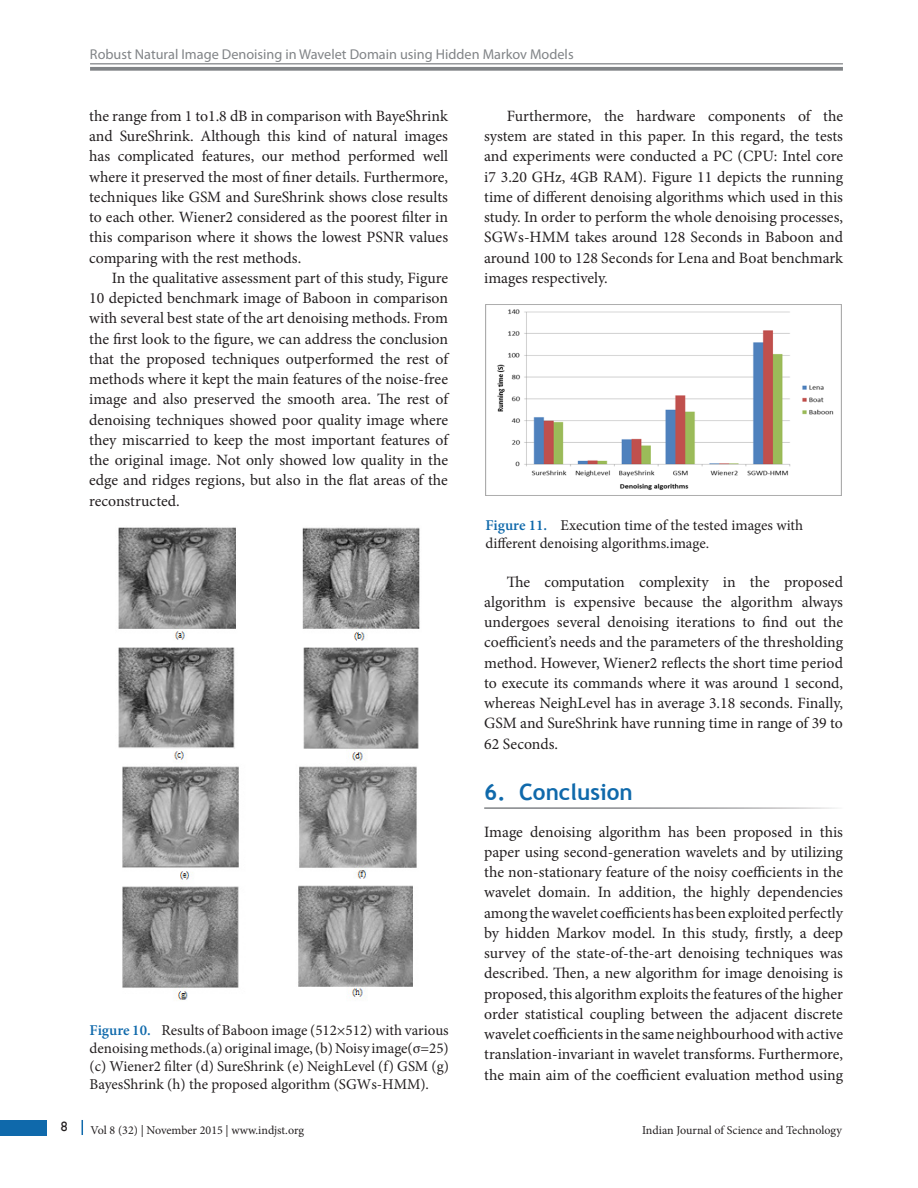
<style>
.page{position:relative;width:918px;height:1188px;background:#fff}
.page>*{position:absolute;margin:0;border:0;box-sizing:border-box;transform-origin:0 0}
.Body_Head{font:700 22.5px "Trebuchet MS";color:#0f69ab}
.Body_Text_Ind_F{font:15.75px/20.2px "Minion Pro";letter-spacing:-.005em;color:#231f20;text-align:justify}
.Body_Text_Ind_L{font:15.75px/20.2px "Minion Pro";color:#231f20;text-align:justify}
.t1{font:15px/18px "Minion Pro";color:#231f20;text-align:justify}
.t2{font:14.25px "Myriad Pro";color:#818487}
.t3{font:13.5px "Gill Sans";color:#231f20}
.t4{font:12px "Minion Pro";color:#231f20}
.s1{font-weight:600;color:#0f69ab}
</style>
<div class="page">
<div style="left:0;top:1120px;width:47px;height:15px;background:#0f69ab"></div>
<svg style="left:82px;top:1120px;width:1px;height:15px"></svg>
<hr style="left:90px;top:63px;width:753px;height:1px;background:#818487">
<svg style="left:90px;top:67px;width:753px;height:4px;background:#8a8d90"></svg>
<img style="left:118px;top:527px;width:302px;height:473px">
<img style="left:485px;top:304px;width:357px;height:192px">
<p class="t2" style="left:90px;top:46px;width:485px">Robust Natural Image Denoising in Wavelet Domain using Hidden Markov Models</p>
<p class="Body_Text_Ind_F" style="left:89px;top:106px;width:360px">the range from 1 to1.8 dB in comparison with BayeShrink and SureShrink. Although this kind of natural images has complicated features, our method performed well where it preserved the most of finer details. Furthermore, techniques like GSM and SureShrink shows close results to each other. Wiener2 considered as the poorest filter in this comparison where it shows the lowest PSNR values comparing with the rest methods.</p>
<p class="Body_Text_Ind_F" style="left:89px;top:268px;width:360px;text-indent:23px">In the qualitative assessment part of this study, Figure 10 depicted benchmark image of Baboon in comparison with several best state of the art denoising methods. From the first look to the figure, we can address the conclusion that the proposed techniques outperformed the rest of methods where it kept the main features of the noise-free image and also preserved the smooth area. The rest of denoising techniques showed poor quality image where they miscarried to keep the most important features of the original image. Not only showed low quality in the edge and ridges regions, but also in the flat areas of the reconstructed.</p>
<p class="t1" style="left:90px;top:1022px;width:361px"><span class="s1">Figure 10.</span> Results of Baboon image (512×512) with various denoising methods.(a) original image, (b) Noisy image(σ=25) (c) Wiener2 filter (d) SureShrink (e) NeighLevel (f) GSM (g)<br>BayesShrink (h) the proposed algorithm (SGWs-HMM).</p>
<p class="Body_Text_Ind_F" style="left:484px;top:106px;width:360px;text-indent:23px">Furthermore, the hardware components of the system are stated in this paper. In this regard, the tests and experiments were conducted a PC (CPU: Intel core i7 3.20 GHz, 4GB RAM). Figure 11 depicts the running time of different denoising algorithms which used in this study. In order to perform the whole denoising processes, SGWs-HMM takes around 128 Seconds in Baboon and around 100 to 128 Seconds for Lena and Boat benchmark images respectively.</p>
<p class="t1" style="left:485px;top:516px;width:319px"><span class="s1">Figure 11.</span> Execution time of the tested images with different denoising algorithms.image.</p>
<p class="Body_Text_Ind_L" style="left:484px;top:572px;width:360px;text-indent:23px">The computation complexity in the proposed algorithm is expensive because the algorithm always undergoes several denoising iterations to find out the coefficient’s needs and the parameters of the thresholding method. However, Wiener2 reflects the short time period to execute its commands where it was around 1 second, whereas NeighLevel has in average 3.18 seconds. Finally, GSM and SureShrink have running time in range of 39 to 62 Seconds.</p>
<p class="Body_Head" style="left:484px;top:778px;width:150px">6. Conclusion</p>
<p class="Body_Text_Ind_L" style="left:484px;top:821px;width:360px">Image denoising algorithm has been proposed in this paper using second-generation wavelets and by utilizing the non-stationary feature of the noisy coefficients in the wavelet domain. In addition, the highly dependencies among the wavelet coefficients has been exploited perfectly by hidden Markov model. In this study, firstly, a deep survey of the state-of-the-art denoising techniques was described. Then, a new algorithm for image denoising is proposed, this algorithm exploits the features of the higher order statistical coupling between the adjacent discrete wavelet coefficients in the same neighbourhood with active translation-invariant in wavelet transforms. Furthermore, the main aim of the coefficient evaluation method using</p>
<p class="t3" style="left:61px;top:1119px;width:8px">8</p>
<p class="t4" style="left:91px;top:1122px;width:215px">Vol 8 (32) | November 2015 | www.indjst.org</p>
<p class="t4" style="left:642px;top:1122px;width:201px">Indian Journal of Science and Technology</p>
</div>
